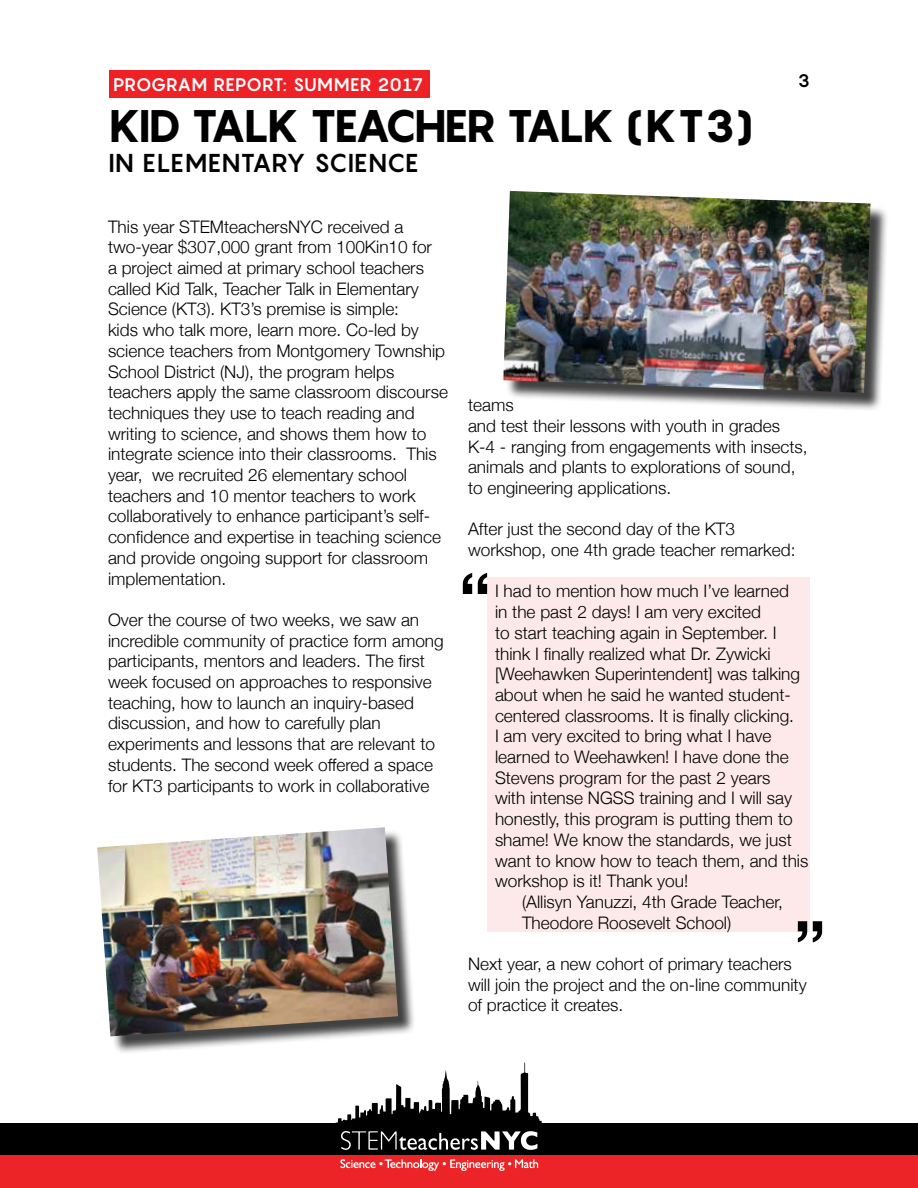
<style>
.page{position:relative;width:918px;height:1188px;background:#fff}
.page>*{position:absolute;margin:0;border:0;box-sizing:border-box;transform-origin:0 0}
.t1{font:800 45px "Pangram";letter-spacing:-.07em;color:#000}
.t2{font:700 25.5px "Pangram";color:#000}
.t3{font:700 18px "Pangram";color:#fff}
.t4{font:700 18px "Pangram";color:#000}
.t5{font:300 17.25px/20.7px "Helvetica Neue";color:#000}
</style>
<div class="page">
<div style="left:0;top:1123px;width:918px;height:41px;background:#000"></div>
<div style="left:0;top:1155px;width:918px;height:33px;background:#ec2427"></div>
<svg style="left:336px;top:1062px;width:206px;height:109px"></svg>
<div style="left:110px;top:70px;width:320px;height:28px;background:#ed2126"></div>
<div style="left:487px;top:578px;width:323px;height:354px;background:#fde9e9"></div>
<div style="left:100px;top:830px;width:316px;height:225px;background:#000;opacity:.75"></div>
<img style="left:97px;top:827px;width:301px;height:209px">
<div style="left:506px;top:194px;width:383px;height:217px;background:#000;opacity:.75"></div>
<img style="left:503px;top:191px;width:368px;height:202px">
<svg style="left:463px;top:573px;width:24px;height:21px"></svg>
<svg style="left:798px;top:921px;width:24px;height:21px"></svg>
<p class="t3" style="left:113px;top:73px;width:312px">PROGRAM REPORT: SUMMER 2017</p>
<p class="t4" style="left:798px;top:69px;width:14px">3</p>
<h1 class="t1" style="left:108px;top:96px;width:648px">KID TALK TEACHER TALK (K T3)</h1>
<h2 class="t2" style="left:108px;top:146px;width:312px">IN ELEMENTARY SCIENCE</h2>
<p class="t5" style="left:108px;top:215px;width:341px">This year STEMteachersNYC received a two-year $307,000 grant from 100Kin10 for<br>a project aimed at primary school teachers called Kid Talk, Teacher Talk in Elementary Science (KT3). KT3’s premise is simple:<br>kids who talk more, learn more. Co-led by science teachers from Montgomery Township School District (NJ), the program helps teachers apply the same classroom discourse techniques they use to teach reading and writing to science, and shows them how to integrate science into their classrooms. This year, we recruited 26 elementary school teachers and 10 mentor teachers to work collaboratively to enhance participant’s self&shy;confidence and expertise in teaching science and provide ongoing support for classroom implementation.</p>
<p class="t5" style="left:108px;top:608px;width:337px">Over the course of two weeks, we saw an incredible community of practice form among participants, mentors and leaders. The first week focused on approaches to responsive teaching, how to launch an inquiry-based discussion, and how to carefully plan experiments and lessons that are relevant to students. The second week offered a space for KT3 participants to work in collaborative</p>
<p class="t5" style="left:468px;top:393px;width:341px">teams<br>and test their lessons with youth in grades K-4 - ranging from engagements with insects, animals and plants to explorations of sound, to engineering applications.</p>
<p class="t5" style="left:468px;top:518px;width:329px">After just the second day of the KT3 workshop, one 4th grade teacher remarked:</p>
<p class="t5" style="left:495px;top:580px;width:315px">I had to mention how much I’ve learned<br>in the past 2 days! I am very excited<br>to start teaching again in September. I think I finally realized what Dr. Zywicki [Weehawken Superintendent] was talking about when he said he wanted student&shy;centered classrooms. It is finally clicking.<br>I am very excited to bring what I have learned to Weehawken! I have done the Stevens program for the past 2 years<br>with intense NGSS training and I will say honestly, this program is putting them to shame! We know the standards, we just want to know how to teach them, and this workshop is it! Thank you!</p>
<p class="t5" style="left:522px;top:890px;width:263px">(Allisyn Yanuzzi, 4th Grade Teacher,<br>Theodore Roosevelt School)</p>
<p class="t5" style="left:468px;top:952px;width:340px">Next year, a new cohort of primary teachers will join the project and the on-line community of practice it creates.</p>
</div>
